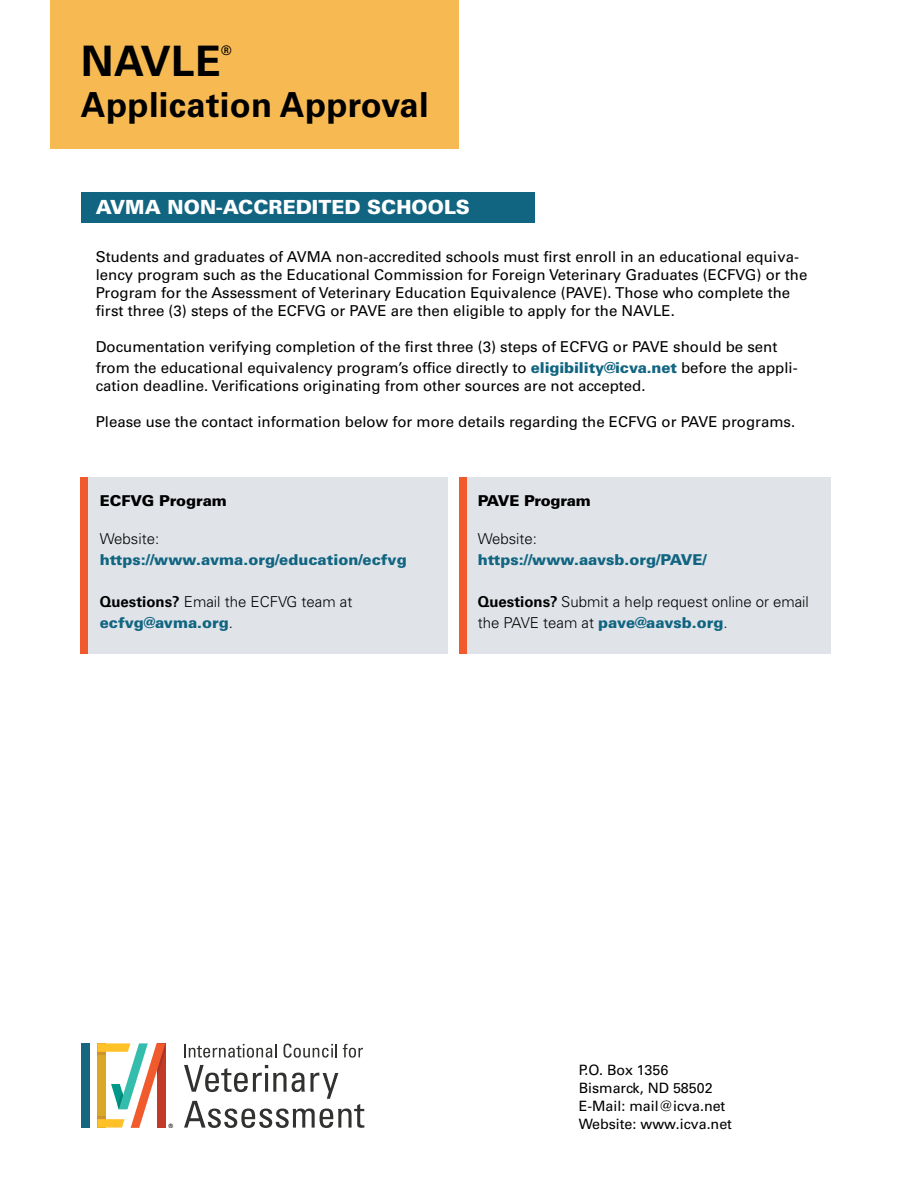
<style>
.page{position:relative;width:918px;height:1188px;background:#fff}
.page>*{position:absolute;margin:0;border:0;box-sizing:border-box;transform-origin:0 0}
.t1{font:700 42px "Univers LT Pro 65";letter-spacing:.01em;color:#000}
.t2{font:700 34.5px "Univers LT Pro 65";letter-spacing:.01em;color:#000}
.t3{font:900 19.5px "Univers LT Pro 75";color:#fff}
.t4{font:15px/18px "Univers LT Pro 55 Roman";color:#000}
.t5{font:300 15px/21px "Univers LT Pro 45";color:#000}
.t6{font:900 15px "Univers LT Pro 75";color:#116581}
.t7{font:900 15px "Univers LT Pro 75";letter-spacing:-.01em;color:#000}
.t8{font:14.25px/18px "Univers LT Pro 55 Roman";color:#000}
.t9{font:700 13.05px "Univers LT Pro 65";color:#000}
.t10{font:5.85px "Univers";color:#000}
.s1{font-family:"Univers LT Pro 75";font-weight:900;color:#116581}
.s2{font-family:"Univers LT Pro 65";font-weight:700}
.s3{font-family:"Univers LT Pro 45";font-weight:300;color:#000}
</style>
<div class="page">
<svg style="left:184px;top:1044px;width:93px;height:14px"></svg>
<svg style="left:284px;top:1044px;width:53px;height:14px"></svg>
<svg style="left:343px;top:1044px;width:20px;height:14px"></svg>
<div style="left:81px;top:1043px;width:8px;height:85px;background:#176681"></div>
<svg style="left:98px;top:1043px;width:67px;height:85px"></svg>
<svg style="left:184px;top:1065px;width:180px;height:63px"></svg>
<div style="left:81px;top:192px;width:454px;height:31px;background:#116581"></div>
<div style="left:81px;top:478px;width:366px;height:176px;background:#e0e4e9"></div>
<div style="left:460px;top:478px;width:371px;height:176px;background:#e0e4e9"></div>
<div style="left:51px;top:0;width:408px;height:148px;background:#f7ba53"></div>
<div style="left:80px;top:478px;width:7px;height:176px;background:#f15a2c"></div>
<div style="left:460px;top:478px;width:7px;height:176px;background:#f15a2c"></div>
<h1 class="t1" style="left:81px;top:31px;width:141px">NAVLE</h1>
<p class="t9" style="left:221px;top:41px;width:12px">®</p>
<h2 class="t2" style="left:81px;top:81px;width:349px">Application Approval</h2>
<h3 class="t3" style="left:96px;top:194px;width:376px">AVMA NON-ACCREDITED SCHOOLS</h3>
<p class="t4" style="left:96px;top:247px;width:713px">Students and graduates of AVMA non-accredited schools must first enroll in an educational equiva&shy;lency program such as the Educational Commission for Foreign Veterinary Graduates (ECFVG) or the Program for the Assessment of Veterinary Education Equivalence (PAVE). Those who complete the first three (3) steps of the ECFVG or PAVE are then eligible to apply for the NAVLE.</p>
<p class="t4" style="left:96px;top:335px;width:704px;line-height:21px">Documentation verifying completion of the first three (3) steps of ECFVG or PAVE should be sent from the educational equivalency program’s office directly to <span class="s1">eligibility@icva.net</span> before the appli-</p>
<p class="t4" style="left:96px;top:376px;width:551px">cation deadline. Verifications originating from other sources are not accepted.</p>
<p class="t4" style="left:96px;top:412px;width:701px">Please use the contact information below for more details regarding the ECFVG or PAVE programs.</p>
<p class="t7" style="left:100px;top:490px;width:129px">ECFVG Program</p>
<p class="t5" style="left:100px;top:527px;width:61px">Website:</p>
<p class="t6" style="left:100px;top:549px;width:308px">https://www.avma.org/education/ecfvg</p>
<p class="t5" style="left:100px;top:590px;width:254px"><span class="s2">Questions?</span> Email the ECFVG team at</p>
<p class="t6" style="left:100px;top:612px;width:135px">ecfvg@avma.org<span class="s3">.</span></p>
<p class="t7" style="left:478px;top:490px;width:115px">PAVE Program</p>
<p class="t5" style="left:478px;top:527px;width:61px">Website:</p>
<p class="t6" style="left:478px;top:549px;width:231px">https://www.aavsb.org/PAVE/</p>
<p class="t5" style="left:478px;top:590px;width:333px"><span class="s2">Questions?</span> Submit a help request online or email the PAVE team at <span class="s1">pave@aavsb.org</span>.</p>
<p class="t8" style="left:579px;top:1060px;width:148px">P.O. Box 1356<br>Bismarck, ND 58502<br>E-Mail: mail@icva.net</p>
<p class="t10" style="left:169px;top:1122px;width:6px">®</p>
<p class="t8" style="left:579px;top:1114px;width:155px">Website: www.icva.net</p>
</div>
